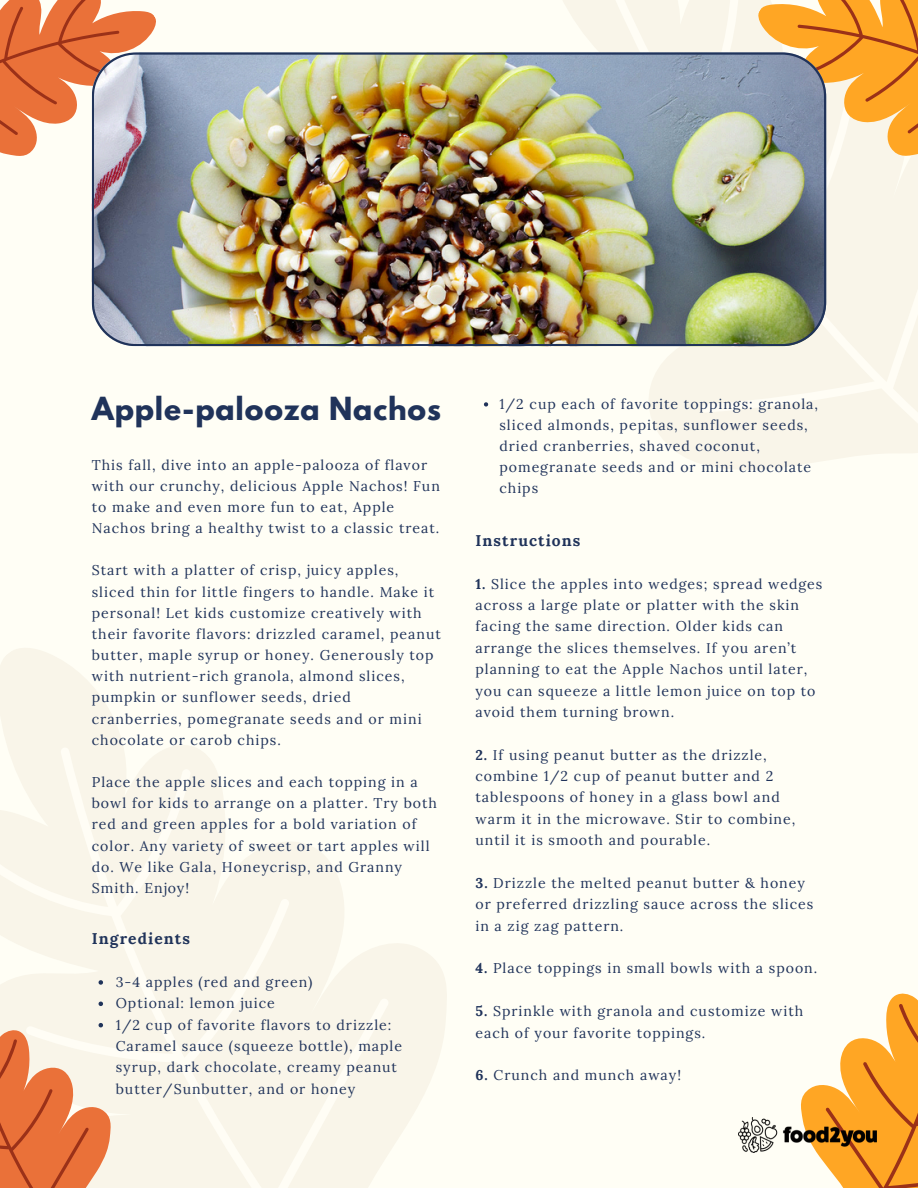
<style>
.page{position:relative;width:918px;height:1188px;background:#fffef5}
.page>*{position:absolute;margin:0;border:0;box-sizing:border-box;transform-origin:0 0}
.t1{font:700 28.2px "League Spartan";letter-spacing:.03em;color:#20335a}
.t2{font:700 15.6px "Lora";letter-spacing:.07em;color:#20335a}
.t3{font:14.1px/21.1px "Lora";letter-spacing:.07em;color:#20335a}
.s1{font-weight:700}
</style>
<div class="page">
<svg style="left:443px;top:0;width:475px;height:470px;fill:#f9f5e9"></svg>
<svg style="left:731px;top:0;width:187px;height:190px"></svg>
<svg style="left:0;top:648px;width:94px;height:40px;fill:#f9f5e9"></svg>
<svg style="left:0;top:688px;width:447px;height:500px;fill:#f9f5e9"></svg>
<svg style="left:801px;top:993px;width:117px;height:195px"></svg>
<svg style="left:484px;top:402px;width:4px;height:5px"></svg>
<svg style="left:0;top:960px;width:150px;height:228px"></svg>
<img style="left:738px;top:1117px;width:139px;height:35px">
<svg style="left:0;top:0;width:156px;height:189px"></svg>
<img style="left:92px;top:52px;width:734px;height:294px">
<p class="t1" style="left:92px;top:395px;width:351px">Apple-palooza Nachos</p>
<p class="t3" style="left:92px;top:454px;width:350px">This fall, dive into an apple-palooza of flavor with our crunchy, delicious Apple Nachos! Fun to make and even more fun to eat, Apple Nachos bring a healthy twist to a classic treat.</p>
<p class="t3" style="left:92px;top:560px;width:351px">Start with a platter of crisp, juicy apples, sliced thin for little fingers to handle. Make it personal! Let kids customize creatively with their favorite flavors: drizzled caramel, peanut butter, maple syrup or honey. Generously top with nutrient-rich granola, almond slices, pumpkin or sunflower seeds, dried cranberries, pomegranate seeds and or mini chocolate or carob chips.</p>
<p class="t3" style="left:92px;top:771px;width:347px">Place the apple slices and each topping in a bowl for kids to arrange on a platter. Try both red and green apples for a bold variation of color. Any variety of sweet or tart apples will do. We like Gala, Honeycrisp, and Granny Smith. Enjoy!</p>
<p class="t2" style="left:92px;top:928px;width:100px">Ingredients</p>
<h1 class="t3" style="left:116px;top:971px;width:198px">3-4 apples (red and green)</h1>
<p class="t3" style="left:116px;top:993px;width:161px">Optional: lemon juice</p>
<p class="t3" style="left:116px;top:1014px;width:288px">1/2 cup of favorite flavors to drizzle:<br>Caramel sauce (squeeze bottle), maple syrup, dark chocolate, creamy peanut butter/Sunbutter, and or honey</p>
<p class="t3" style="left:499px;top:393px;width:320px">1/2 cup each of favorite toppings: granola, sliced almonds, pepitas, sunflower seeds, dried cranberries, shaved coconut, pomegranate seeds and or mini chocolate chips</p>
<p class="t2" style="left:475px;top:530px;width:107px">Instructions</p>
<h2 class="t3" style="left:475px;top:573px;width:348px"><span class="s1">1.</span> Slice the apples into wedges; spread wedges across a large plate or platter with the skin facing the same direction. Older kids can arrange the slices themselves. If you aren’t planning to eat the Apple Nachos until later, you can squeeze a little lemon juice on top to avoid them turning brown.</h2>
<p class="t3" style="left:475px;top:744px;width:321px"><span class="s1">2.</span> If using peanut butter as the drizzle, combine 1/2 cup of peanut butter and 2 tablespoons of honey in a glass bowl and warm it in the microwave. Stir to combine, until it is smooth and pourable.</p>
<p class="t3" style="left:475px;top:872px;width:340px"><span class="s1">3.</span> Drizzle the melted peanut butter &amp; honey or preferred drizzling sauce across the slices in a zig zag pattern.</p>
<p class="t3" style="left:475px;top:958px;width:343px"><span class="s1">4.</span> Place toppings in small bowls with a spoon.</p>
<p class="t3" style="left:475px;top:1000px;width:329px"><span class="s1">5.</span> Sprinkle with granola and customize with each of your favorite toppings.</p>
<p class="t3" style="left:475px;top:1065px;width:207px"><span class="s1">6.</span> Crunch and munch away!</p>
</div>
